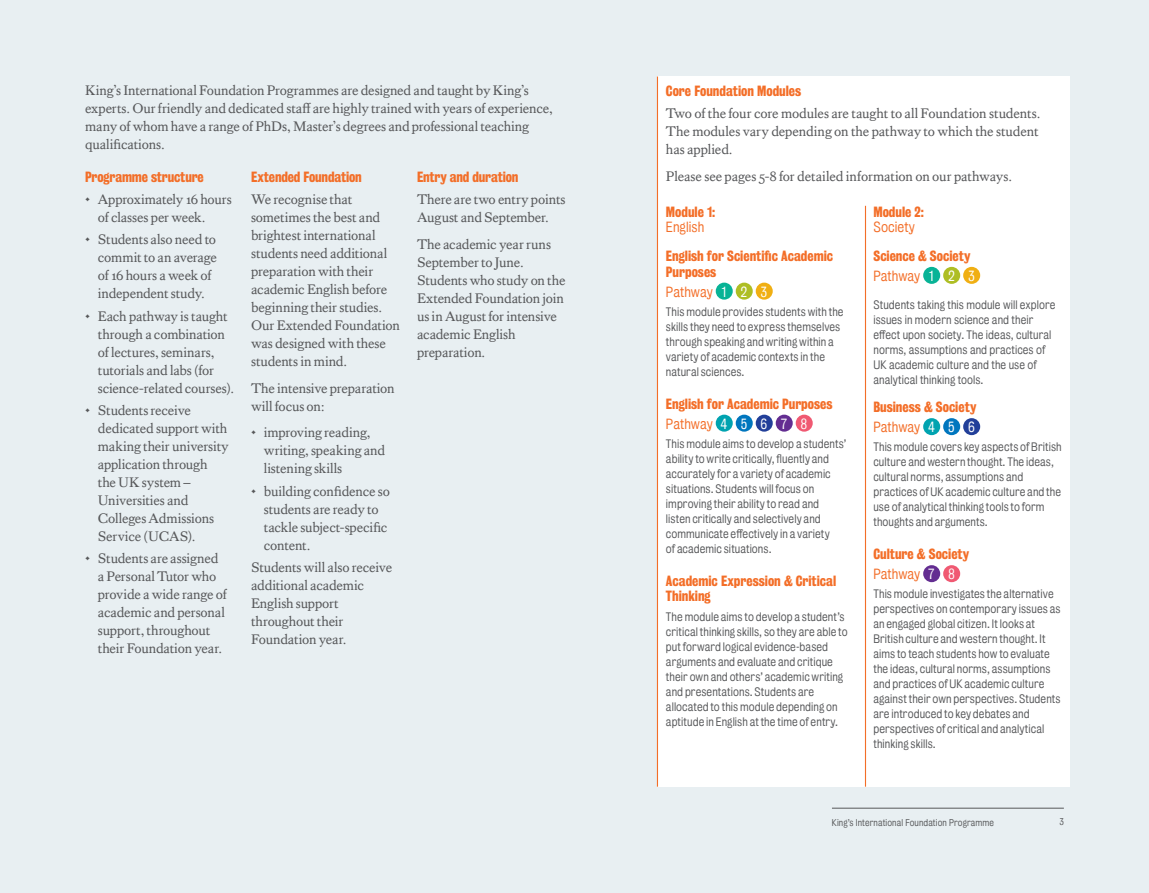
<style>
.page{position:relative;width:1149px;height:893px;background:#fff}
.page>*{position:absolute;margin:0;border:0;box-sizing:border-box;transform-origin:0 0}
.BODY_COPY{font:14.25px/18px "Kings Caslon Text";letter-spacing:-.01em;color:#57585a}
.SUBHEAD{font:13.5px/15.8px "Kings Bureau Grot Three Seven";color:#f36e28}
.SUBHEAD-2{font:13.5px "Kings Bureau Grot Five One";color:#f36e28}
.t1{font:13.5px "Kings Bureau Grot Five One";color:#fff}
.Module_text{font:11.25px/15px "Kings Bureau Grot Five One";letter-spacing:.005em;color:#57585a}
.SUBHEAD-3{font:11.25px/15px "Kings Bureau Grot Five One";letter-spacing:.005em;color:#57585a}
.t2{font:9px "Kings Bureau Grot Five One";letter-spacing:.01em;color:#57585a}
.s1{font-family:"Kings Bureau Grot Five One"}
</style>
<div class="page">
<div style="left:0;top:0;width:1148px;height:893px;background:#e8eff2"></div>
<div style="left:657px;top:77px;width:412px;height:710px;background:#fff"></div>
<div style="left:715px;top:283px;width:17px;height:17px;background:#08b396;border-radius:50%"></div>
<div style="left:735px;top:283px;width:17px;height:17px;background:#aebe24;border-radius:50%"></div>
<div style="left:755px;top:283px;width:17px;height:17px;background:#f0af13;border-radius:50%"></div>
<div style="left:715px;top:415px;width:17px;height:17px;background:#00a3b0;border-radius:50%"></div>
<div style="left:735px;top:415px;width:17px;height:17px;background:#0076be;border-radius:50%"></div>
<div style="left:755px;top:415px;width:17px;height:17px;background:#223f99;border-radius:50%"></div>
<div style="left:775px;top:415px;width:17px;height:17px;background:#632d91;border-radius:50%"></div>
<div style="left:795px;top:415px;width:17px;height:17px;background:#f05972;border-radius:50%"></div>
<div style="left:922px;top:267px;width:17px;height:17px;background:#08b396;border-radius:50%"></div>
<div style="left:942px;top:267px;width:17px;height:17px;background:#aebe24;border-radius:50%"></div>
<div style="left:962px;top:267px;width:17px;height:17px;background:#f0af13;border-radius:50%"></div>
<div style="left:922px;top:418px;width:17px;height:17px;background:#00a3b0;border-radius:50%"></div>
<div style="left:942px;top:418px;width:17px;height:17px;background:#0076be;border-radius:50%"></div>
<div style="left:962px;top:418px;width:17px;height:17px;background:#223f99;border-radius:50%"></div>
<div style="left:922px;top:565px;width:17px;height:17px;background:#632d91;border-radius:50%"></div>
<div style="left:942px;top:565px;width:17px;height:17px;background:#f05972;border-radius:50%"></div>
<hr style="left:656px;top:77px;width:1px;height:710px;background:#f36e28">
<hr style="left:864px;top:206px;width:1px;height:581px;background:#f36e28">
<hr style="left:831px;top:808px;width:232px;height:1px;background:#57585a">
<p class="BODY_COPY" style="left:85px;top:81px;width:469px">King’s International Foundation Programmes are designed and taught by King’s experts. Our friendly and dedicated staff are highly trained with years of experience, many of whom have a range of PhDs, Master’s degrees and professional teaching qualifications.</p>
<p class="SUBHEAD" style="left:85px;top:169px;width:120px">Programme structure</p>
<p class="BODY_COPY" style="left:98px;top:190px;width:135px;text-indent:-13px">• Approximately 16 hours of classes per week.</p>
<p class="BODY_COPY" style="left:98px;top:231px;width:121px;text-indent:-13px">• Students also need to commit to an average of 16 hours a week of independent study.</p>
<p class="BODY_COPY" style="left:98px;top:307px;width:138px;text-indent:-13px">• Each pathway is taught through a combination of lectures, seminars, tutorials and labs (for science-related courses).</p>
<p class="BODY_COPY" style="left:98px;top:401px;width:132px;text-indent:-13px">• Students receive dedicated support with making their university application through the UK system –<br>Universities and<br>Colleges Admissions<br>Service (UCAS).</p>
<p class="BODY_COPY" style="left:98px;top:549px;width:130px;text-indent:-13px">• Students are assigned a Personal Tutor who provide a wide range of academic and personal support, throughout their Foundation year.</p>
<p class="SUBHEAD" style="left:251px;top:169px;width:112px">Extended Foundation</p>
<p class="BODY_COPY" style="left:251px;top:190px;width:150px">We recognise that sometimes the best and brightest international students need additional preparation with their academic English before beginning their studies.<br>Our Extended Foundation was designed with these students in mind.</p>
<p class="BODY_COPY" style="left:251px;top:379px;width:145px">The intensive preparation will focus on:</p>
<p class="BODY_COPY" style="left:264px;top:423px;width:123px;text-indent:-13px">• improving reading, writing, speaking and listening skills</p>
<p class="BODY_COPY" style="left:264px;top:482px;width:127px;text-indent:-13px">• building confidence so students are ready to tackle subject-specific content.</p>
<p class="BODY_COPY" style="left:251px;top:558px;width:143px">Students will also receive additional academic<br>English support throughout their<br>Foundation year.</p>
<p class="SUBHEAD" style="left:417px;top:169px;width:103px">Entry and duration</p>
<p class="BODY_COPY" style="left:417px;top:190px;width:150px">There are two entry points<br>August and September.</p>
<p class="BODY_COPY" style="left:417px;top:235px;width:150px">The academic year runs<br>September to June.<br>Students who study on the<br>Extended Foundation join us in August for intensive academic English preparation.</p>
<p class="SUBHEAD" style="left:665px;top:83px;width:137px">Core Foundation Modules</p>
<p class="BODY_COPY" style="left:665px;top:104px;width:376px">Two of the four core modules are taught to all Foundation students.<br>The modules vary depending on the pathway to which the student has applied.</p>
<p class="BODY_COPY" style="left:665px;top:167px;width:347px">Please see pages 5-8 for detailed information on our pathways.</p>
<p class="SUBHEAD" style="left:665px;top:204px;width:51px">Module 1:<br><span class="s1">English</span></p>
<p class="SUBHEAD" style="left:665px;top:248px;width:168px">English for Scientific Academic<br>Purposes</p>
<p class="SUBHEAD-2" style="left:665px;top:284px;width:48px">Pathway</p>
<p class="t1" style="left:721px;top:284px;width:6px">1</p>
<p class="t1" style="left:740px;top:284px;width:8px">2</p>
<p class="t1" style="left:760px;top:284px;width:8px">3</p>
<p class="Module_text" style="left:665px;top:304px;width:179px">This module provides students with the skills they need to express themselves through speaking and writing within a variety of academic contexts in the natural sciences.</p>
<p class="SUBHEAD" style="left:665px;top:396px;width:168px">English for Academic Purposes</p>
<p class="SUBHEAD-2" style="left:665px;top:416px;width:48px">Pathway</p>
<p class="t1" style="left:720px;top:416px;width:8px">4</p>
<p class="t1" style="left:740px;top:416px;width:8px">5</p>
<p class="t1" style="left:760px;top:416px;width:8px">6</p>
<p class="t1" style="left:780px;top:416px;width:8px">7</p>
<p class="t1" style="left:800px;top:416px;width:8px">8</p>
<p class="Module_text" style="left:665px;top:436px;width:182px">This module aims to develop a students’ ability to write critically, fluently and accurately for a variety of academic situations. Students will focus on improving their ability to read and listen critically and selectively and communicate effectively in a variety<br>of academic situations.</p>
<p class="SUBHEAD" style="left:665px;top:573px;width:172px">Academic Expression &amp; Critical<br>Thinking</p>
<p class="Module_text" style="left:665px;top:609px;width:183px">The module aims to develop a student’s critical thinking skills, so they are able to put forward logical evidence-based arguments and evaluate and critique their own and others’ academic writing and presentations. Students are allocated to this module depending on aptitude in English at the time of entry.</p>
<p class="SUBHEAD" style="left:873px;top:204px;width:52px">Module 2:<br><span class="s1">Society</span></p>
<p class="SUBHEAD" style="left:873px;top:248px;width:98px">Science &amp; Society</p>
<p class="SUBHEAD-2" style="left:873px;top:268px;width:48px">Pathway</p>
<p class="t1" style="left:929px;top:268px;width:6px">1</p>
<p class="t1" style="left:947px;top:268px;width:8px">2</p>
<p class="t1" style="left:967px;top:268px;width:8px">3</p>
<p class="SUBHEAD-3" style="left:873px;top:297px;width:184px">Students taking this module will explore issues in modern science and their effect upon society. The ideas, cultural norms, assumptions and practices of UK academic culture and the use of analytical thinking tools.</p>
<p class="SUBHEAD" style="left:873px;top:399px;width:104px">Business &amp; Society</p>
<p class="SUBHEAD-2" style="left:873px;top:420px;width:48px">Pathway</p>
<p class="t1" style="left:927px;top:419px;width:8px">4</p>
<p class="t1" style="left:947px;top:419px;width:8px">5</p>
<p class="t1" style="left:967px;top:419px;width:8px">6</p>
<p class="Module_text" style="left:873px;top:440px;width:190px">This module covers key aspects of British culture and western thought. The ideas, cultural norms, assumptions and practices of UK academic culture and the use of analytical thinking tools to form thoughts and arguments.</p>
<p class="SUBHEAD" style="left:873px;top:546px;width:97px">Culture &amp; Society</p>
<p class="SUBHEAD-2" style="left:873px;top:567px;width:48px">Pathway</p>
<p class="t1" style="left:927px;top:566px;width:8px">7</p>
<p class="t1" style="left:947px;top:566px;width:8px">8</p>
<p class="Module_text" style="left:873px;top:587px;width:189px">This module investigates the alternative perspectives on contemporary issues as an engaged global citizen. It looks at British culture and western thought. It aims to teach students how to evaluate the ideas, cultural norms, assumptions and practices of UK academic culture against their own perspectives. Students are introduced to key debates and perspectives of critical and analytical thinking skills.</p>
<p class="t2" style="left:831px;top:817px;width:163px">King’s International Foundation Programme</p>
<p class="t2" style="left:1058px;top:816px;width:6px">3</p>
</div>
